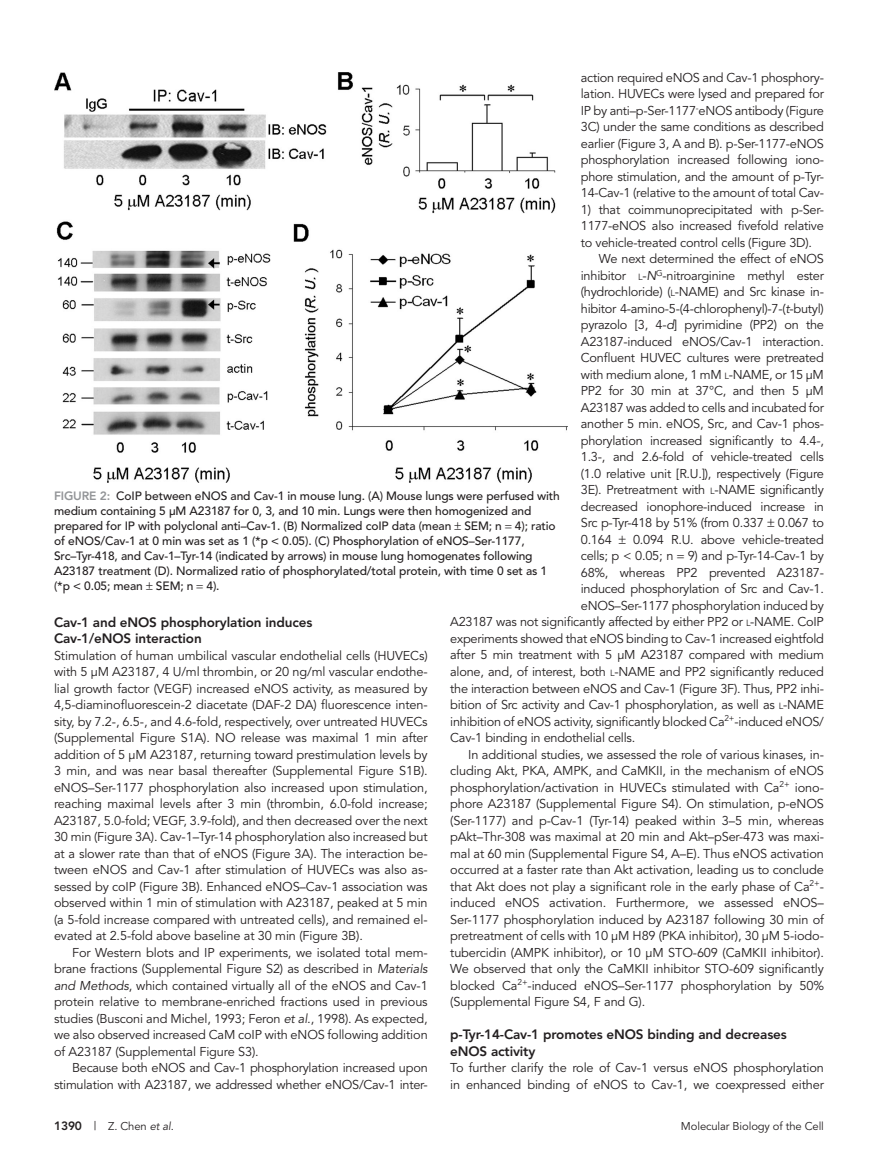
<style>
.page{position:relative;width:878px;height:1175px;background:#fff}
.page>*{position:absolute;margin:0;border:0;box-sizing:border-box;transform-origin:0 0}
.t1{font:800 13.5px/16.5px "Avenir";letter-spacing:-.01em;color:#231f20}
.t2{font:12.75px/16.5px "Avenir";letter-spacing:-.02em;color:#231f20;text-align:justify}
.t3{font:500 12px/15px "Avenir";letter-spacing:-.01em;color:#231f20}
.t4{font:11.25px "Avenir";letter-spacing:-.01em;color:#231f20}
.s1{font-size:8.85px}
.s2{font-style:italic}
.s3{font-weight:800;color:#939598}
.s4{font-weight:800;font-size:12px}
.s5{font-size:12px}
</style>
<div class="page">
<img style="left:54px;top:72px;width:513px;height:410px">
<p class="t2" style="left:580px;top:69px;width:245px">action required eNOS and Cav-1 phosphory&shy;lation. HUVECs were lysed and prepared for IP by anti–p-Ser-1177<sup>-</sup>eNOS antibody (Figure 3C) under the same conditions as described earlier (Figure 3, A and B). p-Ser-1177-eNOS phosphorylation increased following iono&shy;phore stimulation, and the amount of p-Tyr-14-Cav-1 (relative to the amount of total Cav-</p>
<p class="t2" style="left:580px;top:201px;width:244px">1) that coimmunoprecipitated with p-Ser-</p>
<p class="t2" style="left:580px;top:218px;width:244px">1177-eNOS also increased fivefold relative</p>
<p class="t2" style="left:580px;top:234px;width:233px">to vehicle-treated control cells (Figure 3D).</p>
<p class="t2" style="left:598px;top:251px;width:227px">We next determined the effect of eNOS</p>
<p class="t2" style="left:580px;top:267px;width:244px">inhibitor <span class="s1">l</span>-<span class="s2">N</span><sup>G</sup>-nitroarginine methyl ester</p>
<p class="t2" style="left:580px;top:284px;width:245px">(hydrochloride) (<span class="s1">l</span>-NAME) and Src kinase in-</p>
<p class="t2" style="left:580px;top:300px;width:245px">hibitor 4-amino-5-(4-chlorophenyl)-7-(<span class="s2">t</span>-butyl)</p>
<p class="t2" style="left:580px;top:317px;width:244px">pyrazolo [3, 4-<span class="s2">d</span>] pyrimidine (PP2) on the</p>
<p class="t2" style="left:580px;top:333px;width:244px">A23187-induced eNOS/Cav-1 interaction.</p>
<p class="t2" style="left:580px;top:350px;width:245px">Confluent HUVEC cultures were pretreated</p>
<p class="t2" style="left:580px;top:366px;width:244px">with medium alone, 1 mM <span class="s1">l</span>-NAME, or 15 μM</p>
<p class="t2" style="left:580px;top:383px;width:244px">PP2 for 30 min at 37°C, and then 5 μM</p>
<p class="t2" style="left:580px;top:399px;width:244px">A23187 was added to cells and incubated for</p>
<p class="t2" style="left:580px;top:416px;width:245px">another 5 min. eNOS, Src, and Cav-1 phos-</p>
<p class="t2" style="left:580px;top:432px;width:245px">phorylation increased significantly to 4.4-,</p>
<p class="t2" style="left:580px;top:449px;width:245px">1.3-, and 2.6-fold of vehicle-treated cells</p>
<p class="t2" style="left:580px;top:465px;width:244px">(1.0 relative unit [R.U.]), respectively (Figure</p>
<p class="t2" style="left:580px;top:482px;width:244px">3E). Pretreatment with <span class="s1">l</span>-NAME significantly</p>
<p class="t2" style="left:580px;top:498px;width:245px">decreased ionophore-induced increase in</p>
<p class="t2" style="left:580px;top:515px;width:244px">Src p-Tyr-418 by 51% (from 0.337 0.067 to</p>
<p class="t2" style="left:580px;top:531px;width:32px">0.164</p>
<p class="t2" style="left:633px;top:531px;width:192px">0.094 R.U. above vehicle-treated</p>
<p class="t2" style="left:580px;top:548px;width:244px">cells; p &lt; 0.05; n 9) and p-Tyr-14-Cav-1 by</p>
<p class="t2" style="left:580px;top:564px;width:244px">68%, whereas PP2 prevented A23187-</p>
<p class="t2" style="left:580px;top:581px;width:244px">induced phosphorylation of Src and Cav-1.</p>
<p class="t2" style="left:580px;top:597px;width:244px">eNOS–Ser-1177 phosphorylation induced by</p>
<p class="t2" style="left:450px;top:614px;width:375px">A23187 was not significantly affected by either PP2 or <span class="s1">l</span>-NAME. CoIP</p>
<p class="t2" style="left:450px;top:630px;width:375px">experiments showed that eNOS binding to Cav-1 increased eightfold</p>
<p class="t2" style="left:450px;top:647px;width:375px">after 5 min treatment with 5 μM A23187 compared with medium</p>
<p class="t2" style="left:450px;top:663px;width:375px">alone, and, of interest, both <span class="s1">l</span>-NAME and PP2 significantly reduced</p>
<p class="t2" style="left:450px;top:680px;width:375px">the interaction between eNOS and Cav-1 (Figure 3F). Thus, PP2 inhi-</p>
<p class="t2" style="left:450px;top:696px;width:375px">bition of Src activity and Cav-1 phosphorylation, as well as <span class="s1">l</span>-NAME</p>
<p class="t2" style="left:450px;top:713px;width:375px">inhibition of eNOS activity, significantly blocked Ca<sup>2+</sup>-induced eNOS/</p>
<p class="t2" style="left:450px;top:729px;width:186px">Cav-1 binding in endothelial cells.</p>
<p class="t2" style="left:468px;top:746px;width:357px">In additional studies, we assessed the role of various kinases, in-</p>
<p class="t2" style="left:450px;top:762px;width:375px">cluding Akt, PKA, AMPK, and CaMKII, in the mechanism of eNOS</p>
<p class="t2" style="left:450px;top:779px;width:375px">phosphorylation/activation in HUVECs stimulated with Ca<sup>2+</sup> iono-</p>
<p class="t2" style="left:450px;top:795px;width:375px">phore A23187 (Supplemental Figure S4). On stimulation, p-eNOS</p>
<p class="t2" style="left:450px;top:812px;width:375px">(Ser-1177) and p-Cav-1 (Tyr-14) peaked within 3–5 min, whereas</p>
<p class="t2" style="left:450px;top:828px;width:375px">pAkt–Thr-308 was maximal at 20 min and Akt–pSer-473 was maxi-</p>
<p class="t2" style="left:450px;top:845px;width:375px">mal at 60 min (Supplemental Figure S4, A–E). Thus eNOS activation</p>
<p class="t2" style="left:450px;top:861px;width:375px">occurred at a faster rate than Akt activation, leading us to conclude</p>
<p class="t2" style="left:450px;top:878px;width:375px">that Akt does not play a significant role in the early phase of Ca<sup>2+</sup>-</p>
<p class="t2" style="left:450px;top:894px;width:375px">induced eNOS activation. Furthermore, we assessed eNOS–</p>
<p class="t2" style="left:450px;top:911px;width:375px">Ser-1177 phosphorylation induced by A23187 following 30 min of</p>
<p class="t2" style="left:450px;top:927px;width:375px">pretreatment of cells with 10 μM H89 (PKA inhibitor), 30 μM 5-iodo-</p>
<p class="t2" style="left:450px;top:944px;width:375px">tubercidin (AMPK inhibitor), or 10 μM STO-609 (CaMKII inhibitor).</p>
<p class="t2" style="left:450px;top:960px;width:375px">We observed that only the CaMKII inhibitor STO-609 significantly</p>
<p class="t2" style="left:450px;top:977px;width:375px">blocked Ca<sup>2+</sup>-induced eNOS–Ser-1177 phosphorylation by 50%</p>
<p class="t2" style="left:450px;top:993px;width:196px">(Supplemental Figure S4, F and G).</p>
<p class="t1" style="left:450px;top:1026px;width:338px">p-Tyr-14-Cav-1 promotes eNOS binding and decreases eNOS activity</p>
<p class="t2" style="left:450px;top:1059px;width:375px">To further clarify the role of Cav-1 versus eNOS phosphorylation in enhanced binding of eNOS to Cav-1, we coexpressed either</p>
<p class="t3" style="left:54px;top:488px;width:507px"><span class="s3">FIGURE 2:</span> CoIP between eNOS and Cav-1 in mouse lung. (A) Mouse lungs were perfused with medium containing 5 μM A23187 for 0, 3, and 10 min. Lungs were then homogenized and prepared for IP with polyclonal anti–Cav-1. (B) Normalized coIP data (mean SEM; n 4); ratio of eNOS/Cav-1 at 0 min was set as 1 (*p &lt; 0.05). (C) Phosphorylation of eNOS–Ser-1177, Src–Tyr-418, and Cav-1–Tyr-14 (indicated by arrows) in mouse lung homogenates following A23187 treatment (D). Normalized ratio of phosphorylated/total protein, with time 0 set as 1 (*p &lt; 0.05; mean SEM; n 4).</p>
<p class="t1" style="left:54px;top:613px;width:260px">Cav-1 and eNOS phosphorylation induces<br>Cav-1/eNOS interaction</p>
<p class="t2" style="left:54px;top:647px;width:375px">Stimulation of human umbilical vascular endothelial cells (HUVECs) with 5 μM A23187, 4 U/ml thrombin, or 20 ng/ml vascular endothe&shy;lial growth factor (VEGF) increased eNOS activity, as measured by 4,5-diaminofluorescein-2 diacetate (DAF-2 DA) fluorescence inten&shy;sity, by 7.2-, 6.5-, and 4.6-fold, respectively, over untreated HUVECs (Supplemental Figure S1A). NO release was maximal 1 min after addition of 5 μM A23187, returning toward prestimulation levels by 3 min, and was near basal thereafter (Supplemental Figure S1B). eNOS–Ser-1177 phosphorylation also increased upon stimulation, reaching maximal levels after 3 min (thrombin, 6.0-fold increase; A23187, 5.0-fold; VEGF, 3.9-fold), and then decreased over the next 30 min (Figure 3A). Cav-1–Tyr-14 phosphorylation also increased but at a slower rate than that of eNOS (Figure 3A). The interaction be&shy;tween eNOS and Cav-1 after stimulation of HUVECs was also as&shy;sessed by coIP (Figure 3B). Enhanced eNOS–Cav-1 association was observed within 1 min of stimulation with A23187, peaked at 5 min (a 5-fold increase compared with untreated cells), and remained el&shy;evated at 2.5-fold above baseline at 30 min (Figure 3B).</p>
<p class="t2" style="left:54px;top:944px;width:375px;text-indent:18px">For Western blots and IP experiments, we isolated total mem&shy;brane fractions (Supplemental Figure S2) as described in <span class="s2">Materials and Methods</span>, which contained virtually all of the eNOS and Cav-1 protein relative to membrane-enriched fractions used in previous studies (Busconi and Michel, 1993; Feron <span class="s2">et al.</span>, 1998). As expected, we also observed increased CaM coIP with eNOS following addition of A23187 (Supplemental Figure S3).</p>
<p class="t2" style="left:54px;top:1060px;width:375px;text-align:right">Because both eNOS and Cav-1 phosphorylation increased upon stimulation with A23187, we addressed whether eNOS/Cav-1 inter-</p>
<p class="t4" style="left:54px;top:1119px;width:121px"><span class="s4">1390</span> <span class="s5">|</span> Z. Chen <span class="s2">et al</span>.</p>
<p class="t4" style="left:681px;top:1119px;width:144px">Molecular Biology of the Cell</p>
</div>
